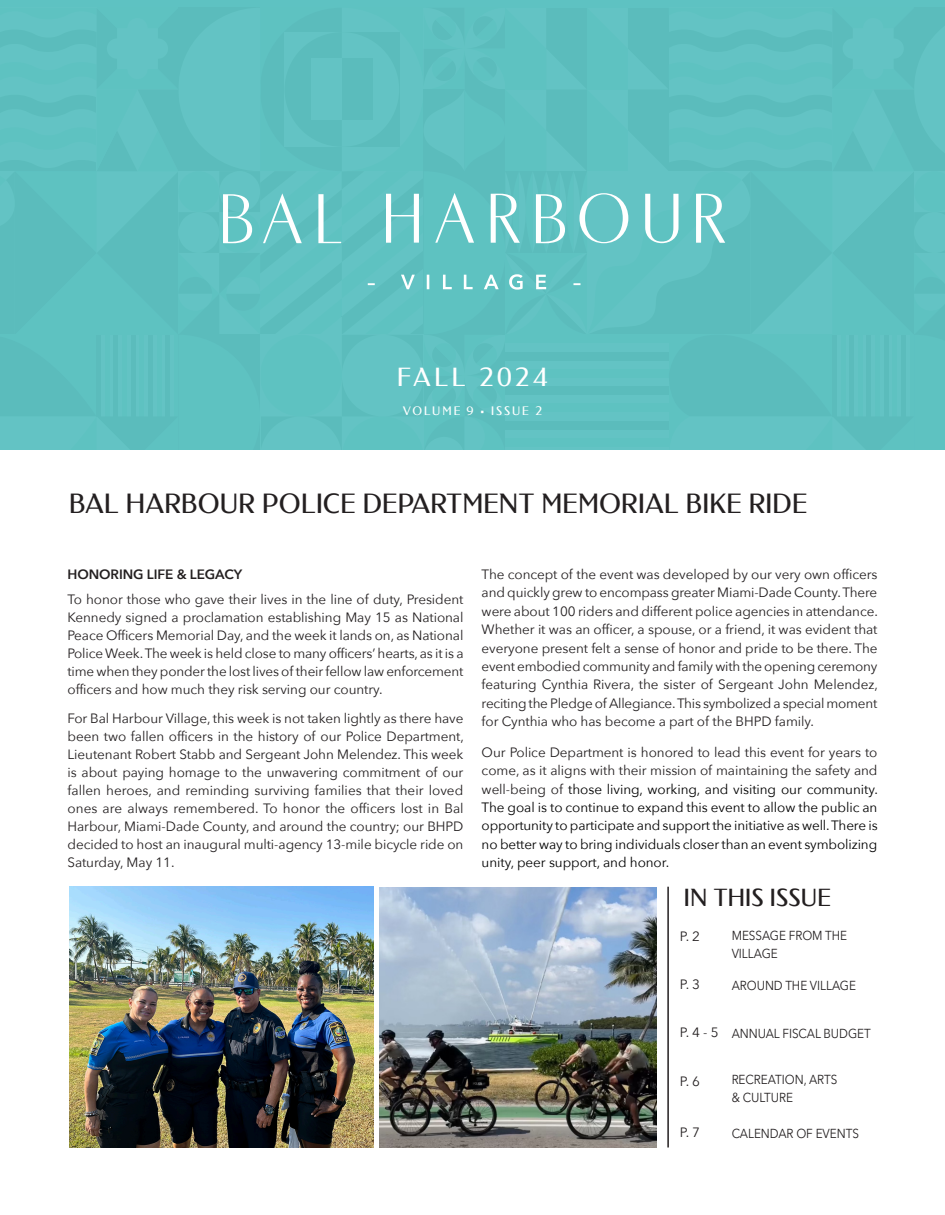
<style>
.page{position:relative;width:945px;height:1215px;background:#fff}
.page>*{position:absolute;margin:0;border:0;box-sizing:border-box;transform-origin:0 0}
.t1{font:27px "Contura";letter-spacing:.005em;color:#231f20}
.t2{font:25.5px "Contura";letter-spacing:.11em;color:#fff}
.t3{font:24px "Contura";letter-spacing:.005em;color:#231f20}
.t4{font:13.5px/18px "Avenir Next";letter-spacing:-.005em;color:#231f20;text-align:justify}
.t5{font:13.5px/18.5px "Avenir Next";letter-spacing:-.005em;color:#000;text-align:justify}
.t6{font:600 13.5px "Avenir Next";letter-spacing:-.005em;color:#231f20}
.t7{font:13.05px/18px "Avenir Next";letter-spacing:-.005em;color:#231f20;scale:.9 1}
.t8{font:12px "Contura";letter-spacing:.165em;color:#fff}
.s1{color:#231f20}
</style>
<div class="page">
<div style="left:0;top:8px;width:945px;height:442px;background:#5ec2c1"></div>
<hr style="left:667px;top:887px;width:2px;height:260px;background:#231f20">
<img style="left:379px;top:887px;width:277px;height:261px">
<img style="left:69px;top:887px;width:305px;height:261px">
<h1 class="t2" style="left:397px;top:362px;width:152px">FALL 2024</h1>
<p class="t8" style="left:403px;top:404px;width:84px">VOLUME 9 •</p>
<p class="t8" style="left:491px;top:404px;width:53px">ISSUE 2</p>
<h2 class="t1" style="left:69px;top:487px;width:740px">BAL HARBOUR POLICE DEPARTMENT MEMORIAL BIKE RIDE</h2>
<h3 class="t6" style="left:68px;top:562px;width:176px">HONORING LIFE &amp; LEGACY</h3>
<p class="t4" style="left:68px;top:590px;width:398px">To honor those who gave their lives in the line of duty, President Kennedy signed a proclamation establishing May 15 as National Peace Officers Memorial Day, and the week it lands on, as National Police Week.The week is held close to many officers’ hearts, as it is a time when they ponder the lost lives of their fellow law enforcement officers and how much they risk serving our country.</p>
<p class="t4" style="left:68px;top:709px;width:398px">For Bal Harbour Village, this week is not taken lightly as there have been two fallen officers in the history of our Police Department, Lieutenant Robert Stabb and Sergeant John Melendez. This week is about paying homage to the unwavering commitment of our fallen heroes, and reminding surviving families that their loved ones are always remembered. To honor the officers lost in Bal Harbour, Miami-Dade County, and around the country; our BHPD decided to host an inaugural multi-agency 13-mile bicycle ride on Saturday, May 11.</p>
<p class="t4" style="left:482px;top:564px;width:398px;line-height:18.5px">The concept of the event was developed by our very own officers and quickly grew to encompass greater Miami-Dade County.There were about 100 riders and different police agencies in attendance.<br>Whether it was an officer, a spouse, or a friend, it was evident that everyone present felt a sense of honor and pride to be there. The event embodied community and family with the opening ceremony featuring Cynthia Rivera, the sister of Sergeant John Melendez, reciting the Pledge of Allegiance.This symbolized a special moment for Cynthia who has become a part of the BHPD family.</p>
<p class="t5" style="left:482px;top:742px;width:398px"><span class="s1">Our Police Department is honored to lead this event for years to come, as it aligns with their mission of maintaining the safety and well-being of</span> those living, working, and visiting our community.<br>The goal is to continue to expand this event to allow the public an opportunity to participate and support the initiative as well.There is no better way to bring individuals closer than an event symbolizing unity, peer support, and honor.</p>
<h2 class="t3" style="left:684px;top:883px;width:149px">IN THIS ISSUE</h2>
<p class="t7" style="left:732px;top:926px;width:130px">MESSAGE FROM THE<br>VILLAGE</p>
<p class="t7" style="left:732px;top:976px;width:140px">AROUND THE VILLAGE</p>
<p class="t7" style="left:732px;top:1024px;width:156px">ANNUAL FISCAL BUDGET</p>
<p class="t7" style="left:732px;top:1070px;width:119px">RECREATION, ARTS &amp; CULTURE</p>
<p class="t7" style="left:732px;top:1124px;width:143px">CALENDAR OF EVENTS</p>
<p class="t4" style="left:680px;top:927px;width:21px">P. 2</p>
<p class="t4" style="left:680px;top:975px;width:21px">P. 3</p>
<p class="t4" style="left:680px;top:1023px;width:40px">P. 4 - 5</p>
<p class="t4" style="left:680px;top:1071px;width:21px">P. 6</p>
<p class="t4" style="left:680px;top:1123px;width:21px">P. 7</p>
</div>
